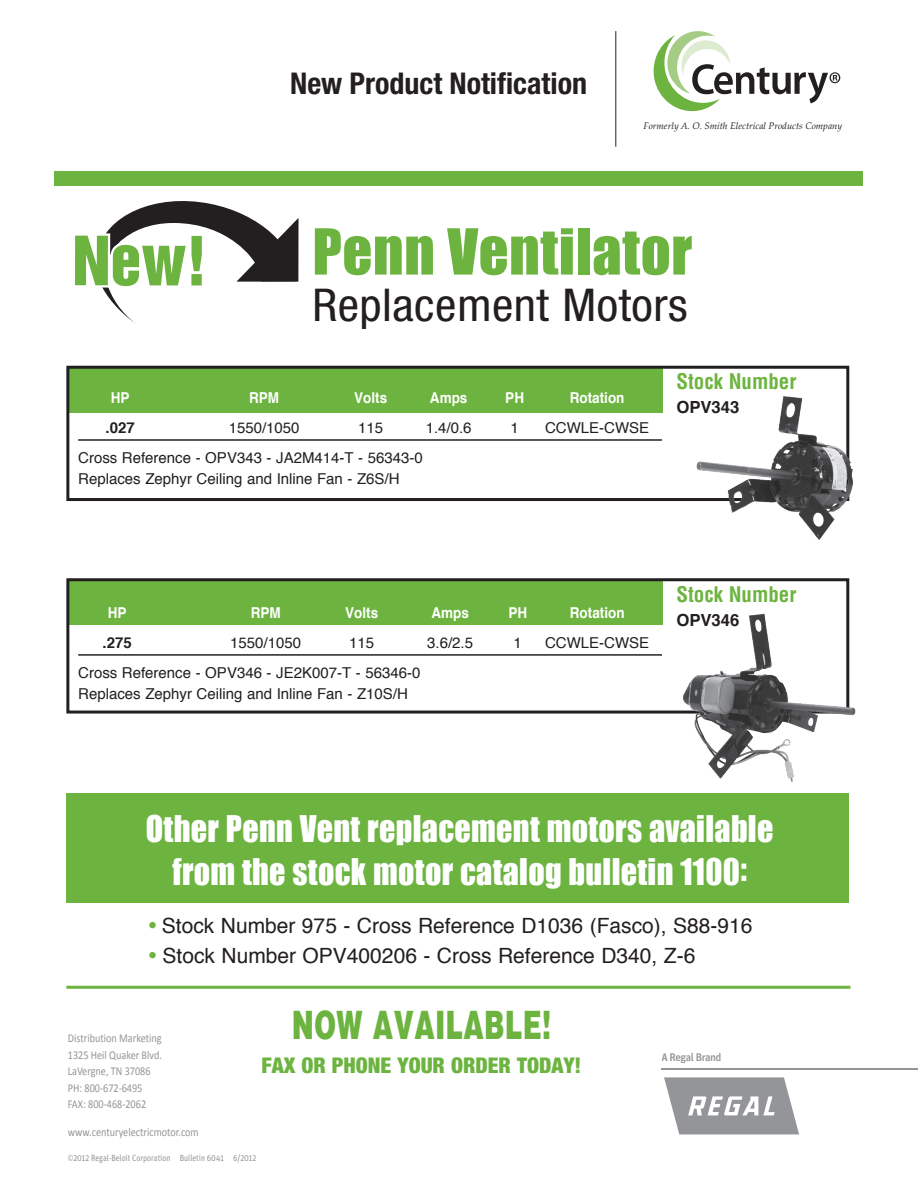
<style>
.page{position:relative;width:918px;height:1188px;background:#fff}
.page>*{position:absolute;margin:0;border:0;box-sizing:border-box;transform-origin:0 0}
.t1{font:62.1px "Helvetica Inserat";color:#6cb43f}
.t2{font:58.65px "Impact";letter-spacing:.01em;color:#6cb43f}
.t3{font:condensed 45.3px "Helvetica Neue";letter-spacing:.01em;color:#231f20;scale:1.06 1}
.t4{font:900 40.05px "Helvetica";color:#6cb43f;scale:.67 1}
.t5{font:33.75px/43.5px "Impact";letter-spacing:.01em;color:#fff;text-align:center;scale:.95 1}
.t6{font:700 condensed 30px "Helvetica Neue";color:#231f20}
.t7{font:900 condensed 21.6px "Helvetica Neue";color:#6cb43f}
.t8{font:21px "Helvetica";color:#231f20}
.t9{font:700 condensed 21px "Helvetica LT Std";color:#6cb43f}
.t10{font:700 16.65px "Helvetica";color:#231f20}
.t11{font:15px/21px "Helvetica";color:#231f20}
.t12{font:700 15px "Helvetica";color:#fff;scale:.9 1}
.t13{font:700 15px "Helvetica";color:#231f20}
.t14{font:12px/16.5px "Calibri";color:#939598;scale:.85 1}
.t15{font:500 11.1px "Unit OT";letter-spacing:-.04em;color:#939598}
.t16{font:italic 9.45px "Palatino Linotype";color:#231f20}
.t17{font:9px "Unit OT";color:#939598;scale:.85 1}
.s1{font-family:"Helvetica LT Std";font-stretch:condensed;color:#6cb43f}
.s2{font-weight:300}
</style>
<div class="page">
<svg style="left:96px;top:201px;width:203px;height:122px"></svg>
<div style="left:69px;top:368px;width:594px;height:44px;background:#6cb43f"></div>
<div style="left:69px;top:581px;width:594px;height:44px;background:#6cb43f"></div>
<hr style="left:78px;top:439px;width:584px;height:2px;background:#231f20">
<hr style="left:78px;top:654px;width:584px;height:2px;background:#231f20">
<div style="left:66px;top:366px;width:783px;height:135px;border:3px solid #231f20"></div>
<div style="left:66px;top:578px;width:783px;height:136px;border:3px solid #231f20"></div>
<img style="left:670px;top:607px;width:186px;height:175px">
<img style="left:667px;top:380px;width:187px;height:160px">
<hr style="left:66px;top:986px;width:784px;height:3px;background:#6cb43f">
<div style="left:66px;top:793px;width:783px;height:110px;background:#6cb43f"></div>
<svg style="left:653px;top:31px;width:187px;height:80px"></svg>
<div style="left:55px;top:172px;width:808px;height:14px;background:#6cb43f"></div>
<hr style="left:615px;top:31px;width:1px;height:116px;background:#231f20">
<hr style="left:662px;top:1068px;width:256px;height:2px;background:#939598">
<svg style="left:664px;top:1077px;width:135px;height:57px"></svg>
<h1 class="t1" style="left:72px;top:224px;width:136px">New!</h1>
<h3 class="t6" style="left:290px;top:66px;width:298px">New Product Notification</h3>
<p class="t16" style="left:643px;top:119px;width:200px">Formerly A. O. Smith Electrical Products Company</p>
<h2 class="t2" style="left:312px;top:206px;width:381px">Penn Ventilator</h2>
<h3 class="t3" style="left:312px;top:279px;width:355px">Replacement Motors</h3>
<p class="t12" style="left:111px;top:385px;width:22px">HP</p>
<p class="t12" style="left:249px;top:385px;width:35px">RPM</p>
<p class="t12" style="left:354px;top:385px;width:38px">Volts</p>
<p class="t12" style="left:430px;top:385px;width:43px">Amps</p>
<p class="t12" style="left:505px;top:385px;width:22px">PH</p>
<p class="t12" style="left:570px;top:385px;width:62px">Rotation</p>
<p class="t13" style="left:106px;top:415px;width:31px">.027</p>
<p class="t11" style="left:229px;top:418px;width:72px">1550/1050</p>
<p class="t11" style="left:358px;top:418px;width:27px">115</p>
<p class="t11" style="left:426px;top:418px;width:47px">1.4/0.6</p>
<p class="t11" style="left:511px;top:418px;width:10px">1</p>
<p class="t11" style="left:545px;top:418px;width:106px">CCWLE-CWSE</p>
<p class="t11" style="left:78px;top:448px;width:346px">Cross Reference - OPV343 - JA2M414-T - 56343-0<br>Replaces Zephyr Ceiling and Inline Fan - Z6S/H</p>
<h3 class="t9" style="left:676px;top:369px;width:122px">Stock Number</h3>
<p class="t10" style="left:676px;top:394px;width:65px">OPV343</p>
<p class="t12" style="left:108px;top:600px;width:22px">HP</p>
<p class="t12" style="left:251px;top:600px;width:35px">RPM</p>
<p class="t12" style="left:345px;top:600px;width:38px">Volts</p>
<p class="t12" style="left:431px;top:600px;width:43px">Amps</p>
<p class="t12" style="left:508px;top:600px;width:22px">PH</p>
<p class="t12" style="left:570px;top:600px;width:62px">Rotation</p>
<p class="t13" style="left:103px;top:630px;width:31px">.275</p>
<p class="t11" style="left:230px;top:632px;width:72px">1550/1050</p>
<p class="t11" style="left:349px;top:632px;width:27px">115</p>
<p class="t11" style="left:427px;top:632px;width:47px">3.6/2.5</p>
<p class="t11" style="left:514px;top:632px;width:10px">1</p>
<p class="t11" style="left:545px;top:632px;width:106px">CCWLE-CWSE</p>
<p class="t11" style="left:78px;top:662px;width:344px">Cross Reference - OPV346 - JE2K007-T - 56346-0<br>Replaces Zephyr Ceiling and Inline Fan - Z10S/H</p>
<h3 class="t9" style="left:676px;top:582px;width:122px">Stock Number</h3>
<p class="t10" style="left:676px;top:607px;width:65px">OPV346</p>
<h3 class="t5" style="left:146px;top:806px;width:662px">Other Penn Vent replacement motors available from the stock motor catalog bulletin 1100:</h3>
<h3 class="t8" style="left:149px;top:910px;width:605px"><span class="s1">•</span> Stock Number 975 - Cross Reference D1036 (Fasco), S88-916</h3>
<h3 class="t8" style="left:149px;top:940px;width:548px"><span class="s1">•</span> Stock Number OPV400206 - Cross Reference D340, Z-6</h3>
<p class="t14" style="left:68px;top:1030px;width:112px">Distribution Marketing<br>1325 Heil Quaker Blvd.<br>LaVergne, TN 37086<br>PH: 800-672-6495<br>FAX: 800-468-2062</p>
<p class="t14" style="left:68px;top:1124px;width:155px">www.centuryelectricmotor.com</p>
<h3 class="t4" style="left:292px;top:1000px;width:388px">NOW AVAILABLE!</h3>
<h3 class="t7" style="left:261px;top:1052px;width:321px">FAX OR PHONE YOUR ORDER TODAY!</h3>
<p class="t17" style="left:68px;top:1152px;width:223px"><span class="s2">©</span>2012 Regal-Beloit Corporation Bulletin 6041 6/2012</p>
<p class="t15" style="left:661px;top:1050px;width:62px">A Regal Brand</p>
</div>
